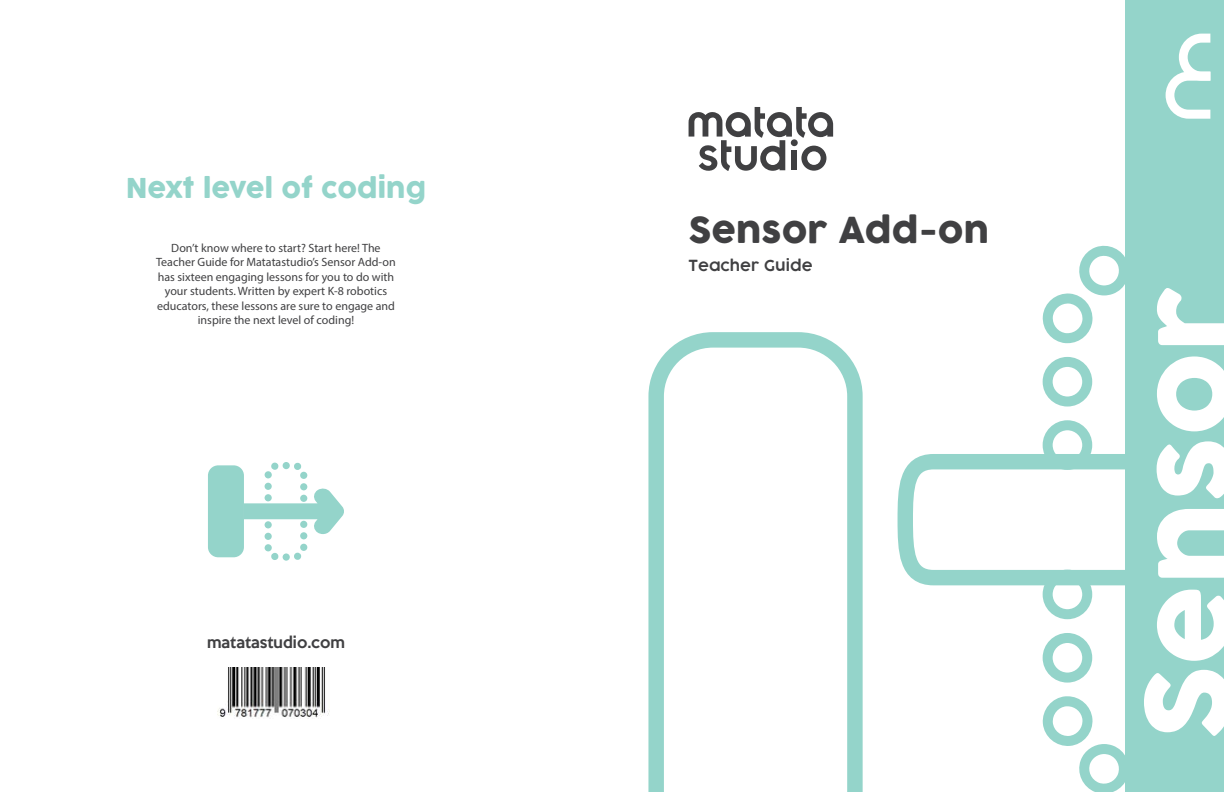
<style>
.page{position:relative;width:1224px;height:792px;background:#fff}
.page>*{position:absolute;margin:0;border:0;box-sizing:border-box;transform-origin:0 0}
.t1{font:35px "Cocogoose";color:#404042}
.t2{font:26.8px "Cocogoose";color:#94d4ca}
.t3{font:500 15px "Keep Calm";color:#404042}
.t4{font:600 15px "COCOGOOSE";color:#404042}
.t5{font:12px/14.4px "Myriad Pro";color:#404042;text-align:center}
</style>
<div class="page">
<svg style="left:1042px;top:245px;width:83px;height:85px"></svg>
<svg style="left:1042px;top:704px;width:83px;height:88px"></svg>
<svg style="left:648px;top:332px;width:215px;height:460px"></svg>
<svg style="left:897px;top:330px;width:228px;height:374px"></svg>
<div style="left:1125px;top:0;width:99px;height:792px;background:#94d4ca"></div>
<svg style="left:1166px;top:34px;width:44px;height:85px"></svg>
<svg style="left:1144px;top:288px;width:80px;height:448px"></svg>
<div style="left:208px;top:465px;width:36px;height:92px;background:#94d4ca;border-radius:10px"></div>
<svg style="left:244px;top:462px;width:100px;height:99px"></svg>
<svg style="left:689px;top:107px;width:144px;height:64px"></svg>
<img style="left:218px;top:668px;width:112px;height:50px">
<h2 class="t2" style="left:126px;top:170px;width:302px">Next level of coding</h2>
<p class="t5" style="left:156px;top:241px;width:241px">Don’t know where to start? Start here! The Teacher Guide for Matatastudio’s Sensor Add-on has sixteen engaging lessons for you to do with your students. Written by expert K-8 robotics educators, these lessons are sure to engage and inspire the next level of coding!</p>
<p class="t3" style="left:207px;top:629px;width:139px">matatastudio.com</p>
<h1 class="t1" style="left:688px;top:206px;width:302px">Sensor Add-on</h1>
<p class="t4" style="left:688px;top:255px;width:126px">Teacher Guide</p>
</div>
